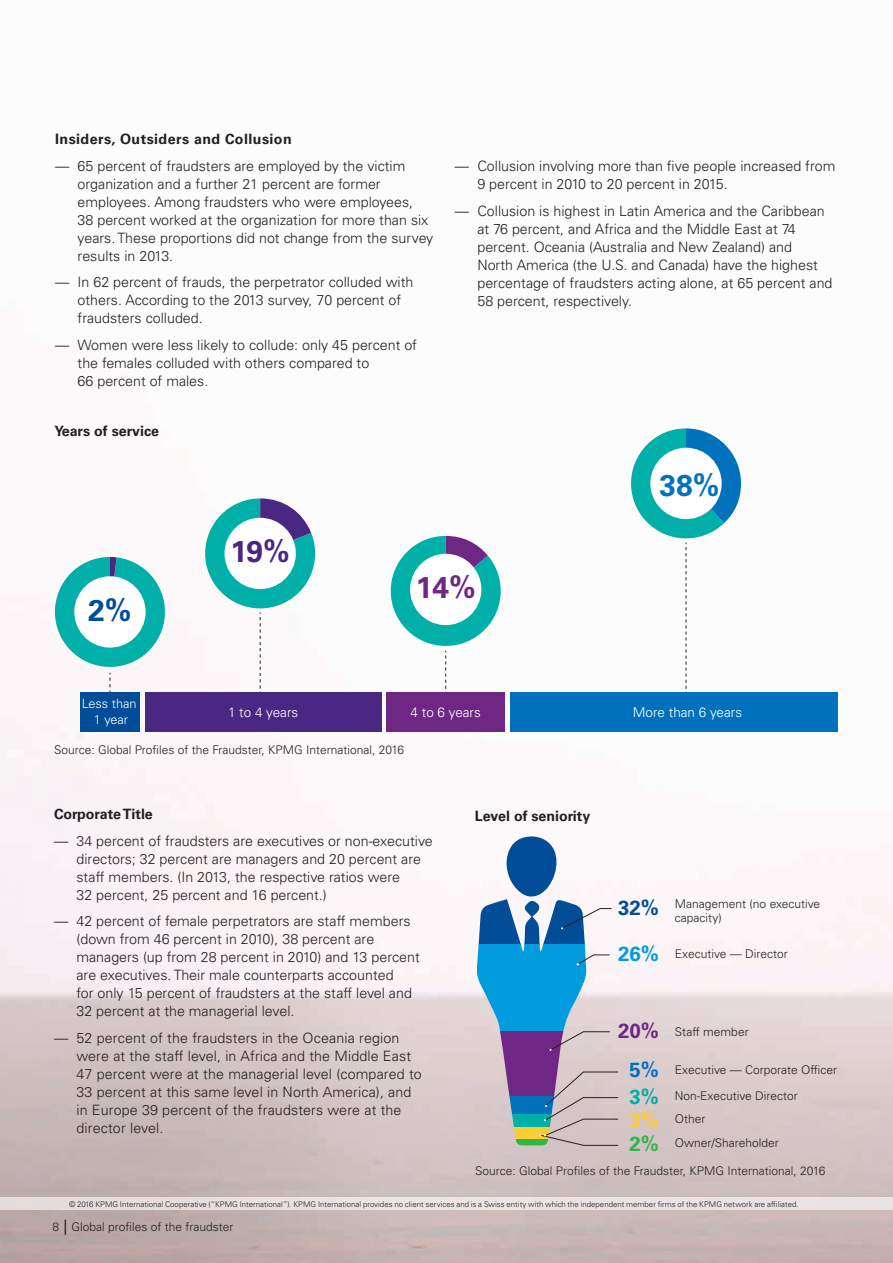
<style>
.page{position:relative;width:893px;height:1263px;background:#fff}
.page>*{position:absolute;margin:0;border:0;box-sizing:border-box;transform-origin:0 0}
.t1{font:700 30px "Univers LT Std";color:#0072bc}
.t2{font:700 30px "Univers LT Std";color:#6f2786}
.t3{font:700 30px "Univers LT Std";color:#4a2783}
.t4{font:700 30px "Univers LT Std";color:#014d97}
.t5{font:700 20.4px "Univers LT Std";color:#014d97}
.t6{font:700 20.4px "Univers LT Std";color:#009cdc}
.t7{font:700 20.4px "Univers LT Std";color:#6f2786}
.t8{font:700 20.4px "Univers LT Std";color:#0072bc}
.t9{font:700 20.4px "Univers LT Std";color:#fecd33}
.t10{font:700 20.4px "Univers LT Std";color:#00afa8}
.t11{font:700 20.4px "Univers LT Std";color:#31b44a}
.t12{font:300 14.25px/18px "Univers LT Std";color:#231f20}
.t13{font:700 14.25px "Univers LT Std";color:#231f20}
.t14{font:700 14.25px "Univers LT Std";letter-spacing:.03em;color:#231f20}
.t15{font:300 13.5px "Univers LT Std";color:#fff}
.t16{font:300 12.75px/15.3px "Univers LT Std";color:#fff;text-align:center}
.t17{font:300 12px/14.4px "Univers LT Std";color:#231f20}
.t18{font:300 7.8px "Univers LT Std";color:#231f20}
.s1{font-weight:400;font-size:15px}
</style>
<div class="page">
<img style="left:0;top:535px;width:893px;height:728px">
<svg style="left:477px;top:899px;width:109px;height:45px;fill:#014d97"></svg>
<div style="left:477px;top:944px;width:109px;height:87px;background:#009cdc"></div>
<svg style="left:477px;top:1031px;width:62px;height:65px;background:#a071a6"></svg>
<svg style="left:477px;top:1096px;width:62px;height:18px"></svg>
<svg style="left:477px;top:1127px;width:62px;height:12px"></svg>
<svg style="left:477px;top:1114px;width:62px;height:13px"></svg>
<svg style="left:477px;top:1139px;width:62px;height:6px"></svg>
<svg style="left:507px;top:836px;width:54px;height:62px"></svg>
<svg style="left:539px;top:908px;width:80px;height:238px"></svg>
<div style="left:80px;top:692px;width:60px;height:39px;background:#014d97"></div>
<div style="left:386px;top:693px;width:119px;height:39px;background:#6f2786"></div>
<div style="left:145px;top:693px;width:237px;height:39px;background:#4a2783"></div>
<div style="left:510px;top:693px;width:327px;height:39px;background:#0072bc"></div>
<svg style="left:625px;top:428px;width:116px;height:265px"></svg>
<svg style="left:384px;top:536px;width:123px;height:157px"></svg>
<svg style="left:198px;top:498px;width:124px;height:195px"></svg>
<svg style="left:54px;top:557px;width:114px;height:141px"></svg>
<div style="left:0;top:1197px;width:893px;height:13px;background:#eae3e3"></div>
<p class="t14" style="left:55px;top:131px;width:238px">Insiders, Outsiders and Collusion</p>
<p class="t12" style="left:78px;top:157px;width:357px;text-indent:-23px">— 65 percent of fraudsters are employed by the victim organization and a further 21 percent are former employees. Among fraudsters who were employees,<br>38 percent worked at the organization for more than six years. These proportions did not change from the survey results in 2013.</p>
<p class="t12" style="left:78px;top:273px;width:337px;text-indent:-23px">— In 62 percent of frauds, the perpetrator colluded with others. According to the 2013 survey, 70 percent of fraudsters colluded.</p>
<p class="t12" style="left:78px;top:336px;width:341px;text-indent:-23px">— Women were less likely to collude: only 45 percent of the females colluded with others compared to<br>66 percent of males.</p>
<p class="t13" style="left:55px;top:423px;width:106px">Years of service</p>
<h1 class="t3" style="left:230px;top:534px;width:61px">19%</h1>
<p class="t12" style="left:477px;top:157px;width:359px;text-indent:-23px">— Collusion involving more than five people increased from<br>9 percent in 2010 to 20 percent in 2015.</p>
<p class="t12" style="left:477px;top:202px;width:357px;text-indent:-23px">— Collusion is highest in Latin America and the Caribbean at 76 percent, and Africa and the Middle East at 74 percent. Oceania (Australia and New Zealand) and<br>North America (the U.S. and Canada) have the highest percentage of fraudsters acting alone, at 65 percent and 58 percent, respectively.</p>
<h1 class="t1" style="left:659px;top:468px;width:62px">38%</h1>
<h1 class="t4" style="left:88px;top:592px;width:45px">2%</h1>
<h1 class="t2" style="left:416px;top:570px;width:62px">14%</h1>
<p class="t16" style="left:82px;top:696px;width:57px">Less than<br>1 year</p>
<p class="t15" style="left:228px;top:704px;width:72px">1 to 4 years</p>
<p class="t15" style="left:411px;top:704px;width:72px">4 to 6 years</p>
<p class="t15" style="left:633px;top:704px;width:111px">More than 6 years</p>
<p class="t17" style="left:54px;top:742px;width:352px">Source: Global Profiles of the Fraudster, KPMG International, 2016</p>
<p class="t13" style="left:54px;top:806px;width:100px">Corporate Title</p>
<p class="t12" style="left:77px;top:832px;width:358px;text-indent:-23px">— 34 percent of fraudsters are executives or non-executive directors; 32 percent are managers and 20 percent are staff members. (In 2013, the respective ratios were<br>32 percent, 25 percent and 16 percent.)</p>
<p class="t12" style="left:77px;top:912px;width:345px;text-indent:-23px">— 42 percent of female perpetrators are staff members (down from 46 percent in 2010), 38 percent are managers (up from 28 percent in 2010) and 13 percent are executives. Their male counterparts accounted<br>for only 15 percent of fraudsters at the staff level and 32 percent at the managerial level.</p>
<p class="t12" style="left:77px;top:1029px;width:347px;text-indent:-23px">— 52 percent of the fraudsters in the Oceania region were at the staff level, in Africa and the Middle East 47 percent were at the managerial level (compared to 33 percent at this same level in North America), and in Europe 39 percent of the fraudsters were at the director level.</p>
<p class="t13" style="left:475px;top:807px;width:117px">Level of seniority</p>
<h2 class="t5" style="left:618px;top:896px;width:42px">32%</h2>
<h2 class="t6" style="left:618px;top:942px;width:42px">26%</h2>
<p class="t17" style="left:675px;top:896px;width:147px">Management (no executive capacity)</p>
<p class="t17" style="left:675px;top:947px;width:114px">Executive — Director</p>
<h2 class="t7" style="left:618px;top:1019px;width:42px">20%</h2>
<h2 class="t8" style="left:629px;top:1058px;width:31px">5%</h2>
<h2 class="t9" style="left:629px;top:1108px;width:31px">3%</h2>
<p class="t17" style="left:675px;top:1024px;width:75px">Staff member</p>
<p class="t17" style="left:675px;top:1062px;width:164px">Executive — Corporate Officer</p>
<p class="t17" style="left:675px;top:1111px;width:32px">Other</p>
<h2 class="t10" style="left:629px;top:1085px;width:31px">3%</h2>
<h2 class="t11" style="left:629px;top:1132px;width:31px">2%</h2>
<p class="t17" style="left:675px;top:1089px;width:124px">Non-Executive Director</p>
<p class="t17" style="left:675px;top:1136px;width:105px">Owner/Shareholder</p>
<p class="t17" style="left:475px;top:1163px;width:352px">Source: Global Profiles of the Fraudster, KPMG International, 2016</p>
<p class="t18" style="left:69px;top:1199px;width:731px">© 2016 KPMG International Cooperative (“KPMG International”). KPMG International provides no client services and is a Swiss entity with which the independent member firms of the KPMG network are affiliated.</p>
<p class="t17" style="left:52px;top:1220px;width:182px">8 <span class="s1">|</span> Global profiles of the fraudster</p>
</div>
